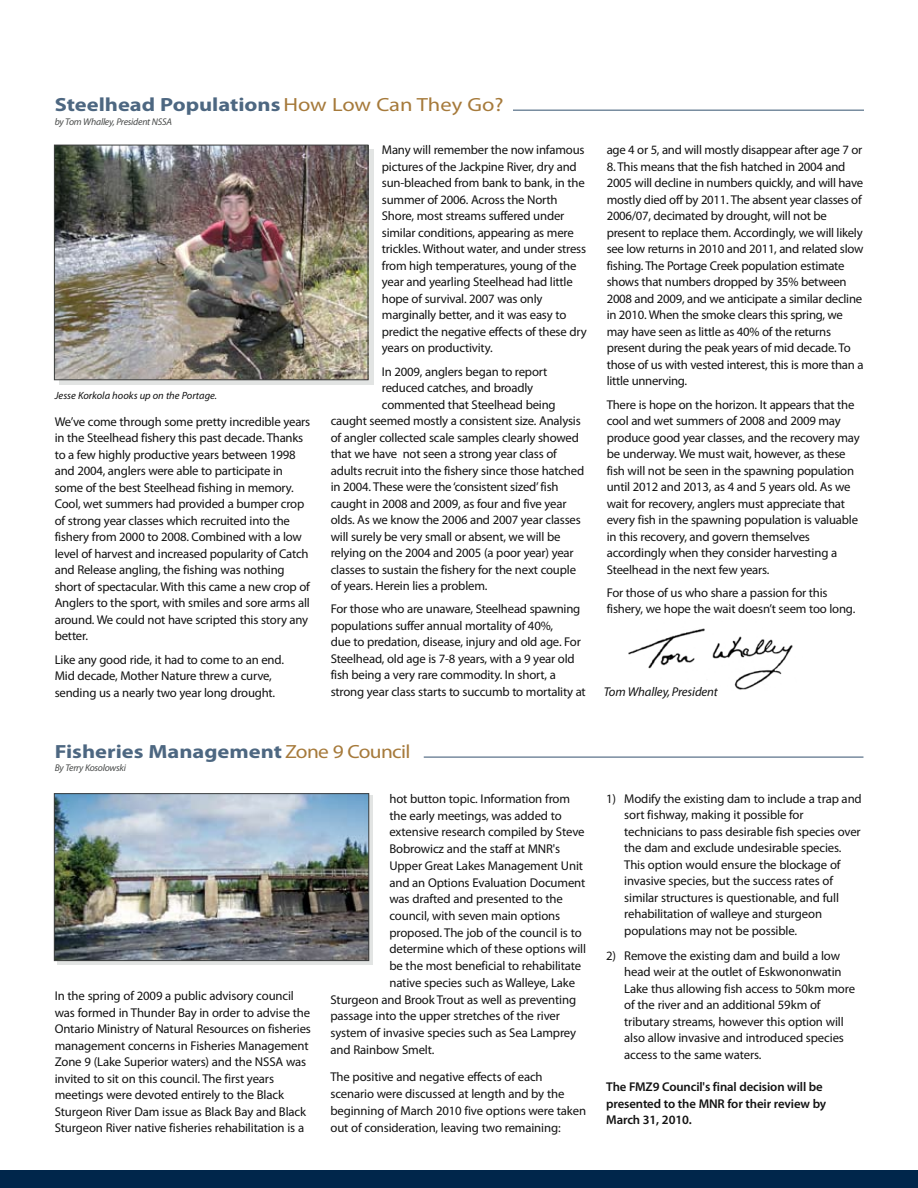
<style>
.page{position:relative;width:918px;height:1188px;background:#fff}
.page>*{position:absolute;margin:0;border:0;box-sizing:border-box;transform-origin:0 0}
.t1{font:700 19.2px "Myriad Pro";color:#4d6781;scale:1.18 1}
.t2{font:12.75px/16.5px "Myriad Pro";letter-spacing:-.015em;color:#121212}
.t3{font:600 12.75px/16.5px "Myriad Pro";letter-spacing:-.01em;color:#121212}
.t4{font:italic 12.75px "Myriad";letter-spacing:-.01em;color:#121212}
.t5{font:italic 10.5px "Myriad Pro";color:#121212}
.t6{font:italic 9.75px "Myriad Pro";letter-spacing:-.025em;color:#4a4c4b}
.s1{font-weight:400;color:#a67a3b}
</style>
<div class="page">
<div style="left:0;top:1170px;width:918px;height:18px;background:#00264b"></div>
<img style="left:628px;top:628px;width:165px;height:62px">
<hr style="left:513px;top:110px;width:351px;height:1px;background:#33516f">
<svg style="left:57px;top:796px;width:316px;height:169px;background:#dbdddc"></svg>
<img style="left:56px;top:795px;width:311px;height:164px">
<div style="left:54px;top:793px;width:315px;height:168px;border:1px solid #3d3f3f"></div>
<div style="left:59px;top:149px;width:315px;height:236px;background:linear-gradient(to right,#e2e4e3,#e2e4e3)"></div>
<img style="left:56px;top:147px;width:310px;height:231px">
<div style="left:54px;top:145px;width:314px;height:235px;border:1px solid #3d3f3f"></div>
<hr style="left:424px;top:757px;width:439px;height:1px;background:#33516f">
<h1 class="t1" style="left:55px;top:94px;width:382px">Steelhead Populations<span class="s1">How Low Can They Go?</span></h1>
<p class="t6" style="left:55px;top:116px;width:119px">by Tom Whalley, President NSSA</p>
<p class="t5" style="left:55px;top:389px;width:164px">Jesse Korkola hooks up on the Portage.</p>
<p class="t2" style="left:55px;top:414px;width:257px">We’ve come through some pretty incredible years in the Steelhead fishery this past decade. Thanks to a few highly productive years between 1998 and 2004, anglers were able to participate in some of the best Steelhead fishing in memory.<br>Cool, wet summers had provided a bumper crop of strong year classes which recruited into the fishery from 2000 to 2008. Combined with a low level of harvest and increased popularity of Catch and Release angling, the fishing was nothing short of spectacular. With this came a new crop of Anglers to the sport, with smiles and sore arms all around. We could not have scripted this story any better.</p>
<p class="t2" style="left:55px;top:651px;width:231px">Like any good ride, it had to come to an end.<br>Mid decade, Mother Nature threw a curve, sending us a nearly two year long drought.</p>
<p class="t2" style="left:382px;top:142px;width:206px">Many will remember the now infamous pictures of the Jackpine River, dry and sun-bleached from bank to bank, in the summer of 2006. Across the North Shore, most streams suffered under similar conditions, appearing as mere trickles. Without water, and under stress from high temperatures, young of the year and yearling Steelhead had little hope of survival. 2007 was only marginally better, and it was easy to predict the negative effects of these dry years on productivity.</p>
<p class="t2" style="left:382px;top:363px;width:167px">In 2009, anglers began to report</p>
<p class="t2" style="left:382px;top:380px;width:153px">reduced catches, and broadly</p>
<p class="t2" style="left:382px;top:396px;width:175px">commented that Steelhead being</p>
<p class="t2" style="left:331px;top:413px;width:252px">caught seemed mostly a consistent size. Analysis</p>
<p class="t2" style="left:331px;top:429px;width:250px">of angler collected scale samples clearly showed</p>
<p class="t2" style="left:331px;top:446px;width:228px">that we have not seen a strong year class of</p>
<p class="t2" style="left:331px;top:462px;width:255px">adults recruit into the fishery since those hatched</p>
<p class="t2" style="left:331px;top:479px;width:229px">in 2004. These were the ‘consistent sized’ fish</p>
<p class="t2" style="left:331px;top:495px;width:237px">caught in 2008 and 2009, as four and five year</p>
<p class="t2" style="left:331px;top:512px;width:252px">olds. As we know the 2006 and 2007 year classes</p>
<p class="t2" style="left:331px;top:528px;width:231px">will surely be very small or absent, we will be</p>
<p class="t2" style="left:331px;top:545px;width:245px">relying on the 2004 and 2005 (a poor year) year</p>
<p class="t2" style="left:331px;top:561px;width:247px">classes to sustain the fishery for the next couple</p>
<p class="t2" style="left:331px;top:578px;width:158px">of years. Herein lies a problem.</p>
<p class="t2" style="left:331px;top:601px;width:257px">For those who are unaware, Steelhead spawning populations suffer annual mortality of 40%,<br>due to predation, disease, injury and old age. For Steelhead, old age is 7-8 years, with a 9 year old fish being a very rare commodity. In short, a strong year class starts to succumb to mortality at</p>
<h1 class="t1" style="left:55px;top:741px;width:303px">Fisheries Management<span class="s1">Zone 9 Council</span></h1>
<p class="t6" style="left:55px;top:763px;width:73px">By Terry Kosolowski</p>
<p class="t2" style="left:55px;top:988px;width:258px">In the spring of 2009 a public advisory council was formed in Thunder Bay in order to advise the Ontario Ministry of Natural Resources on fisheries management concerns in Fisheries Management Zone 9 (Lake Superior waters) and the NSSA was invited to sit on this council. The first years meetings were devoted entirely to the Black Sturgeon River Dam issue as Black Bay and Black Sturgeon River native fisheries rehabilitation is a</p>
<p class="t2" style="left:389px;top:791px;width:182px">hot button topic. Information from</p>
<p class="t2" style="left:389px;top:807px;width:174px">the early meetings, was added to</p>
<p class="t2" style="left:389px;top:824px;width:197px">extensive research compiled by Steve</p>
<p class="t2" style="left:389px;top:841px;width:172px">Bobrowicz and the staff at MNR's</p>
<p class="t2" style="left:389px;top:858px;width:195px">Upper Great Lakes Management Unit</p>
<p class="t2" style="left:389px;top:874px;width:198px">and an Options Evaluation Document</p>
<p class="t2" style="left:389px;top:891px;width:175px">was drafted and presented to the</p>
<p class="t2" style="left:389px;top:908px;width:172px">council, with seven main options</p>
<p class="t2" style="left:389px;top:924px;width:194px">proposed. The job of the council is to</p>
<p class="t2" style="left:389px;top:941px;width:198px">determine which of these options will</p>
<p class="t2" style="left:389px;top:958px;width:193px">be the most beneficial to rehabilitate</p>
<p class="t2" style="left:389px;top:975px;width:187px">native species such as Walleye, Lake</p>
<p class="t2" style="left:330px;top:991px;width:247px">Sturgeon and Brook Trout as well as preventing</p>
<p class="t2" style="left:330px;top:1008px;width:231px">passage into the upper stretches of the river</p>
<p class="t2" style="left:330px;top:1025px;width:247px">system of invasive species such as Sea Lamprey</p>
<p class="t2" style="left:330px;top:1042px;width:106px">and Rainbow Smelt.</p>
<p class="t2" style="left:330px;top:1069px;width:257px">The positive and negative effects of each scenario were discussed at length and by the beginning of March 2010 five options were taken out of consideration, leaving two remaining:</p>
<p class="t2" style="left:607px;top:142px;width:257px">age 4 or 5, and will mostly disappear after age 7 or</p>
<p class="t2" style="left:607px;top:159px;width:258px">8. This means that the fish hatched in 2004 and 2005 will decline in numbers quickly, and will have mostly died off by 2011. The absent year classes of 2006/07, decimated by drought, will not be present to replace them. Accordingly, we will likely see low returns in 2010 and 2011, and related slow fishing. The Portage Creek population estimate shows that numbers dropped by 35% between 2008 and 2009, and we anticipate a similar decline in 2010. When the smoke clears this spring, we may have seen as little as 40% of the returns present during the peak years of mid decade. To those of us with vested interest, this is more than a little unnerving.</p>
<p class="t2" style="left:607px;top:396px;width:254px">There is hope on the horizon. It appears that the cool and wet summers of 2008 and 2009 may produce good year classes, and the recovery may be underway. We must wait, however, as these fish will not be seen in the spawning population until 2012 and 2013, as 4 and 5 years old. As we wait for recovery, anglers must appreciate that every fish in the spawning population is valuable in this recovery, and govern themselves accordingly when they consider harvesting a Steelhead in the next few years.</p>
<p class="t2" style="left:607px;top:585px;width:250px">For those of us who share a passion for this fishery, we hope the wait doesn’t seem too long.</p>
<p class="t4" style="left:604px;top:686px;width:116px">Tom Whalley, President</p>
<p class="t2" style="left:624px;top:791px;width:239px;text-indent:-18px">1) Modify the existing dam to include a trap and sort fishway, making it possible for technicians to pass desirable fish species over the dam and exclude undesirable species.<br>This option would ensure the blockage of invasive species, but the success rates of similar structures is questionable, and full rehabilitation of walleye and sturgeon populations may not be possible.</p>
<p class="t2" style="left:624px;top:947px;width:232px;text-indent:-18px">2) Remove the existing dam and build a low head weir at the outlet of Eskwononwatin Lake thus allowing fish access to 50km more of the river and an additional 59km of tributary streams, however this option will also allow invasive and introduced species access to the same waters.</p>
<p class="t3" style="left:606px;top:1079px;width:222px">The FMZ9 Council's final decision will be presented to the MNR for their review by<br>March 31, 2010.</p>
</div>
